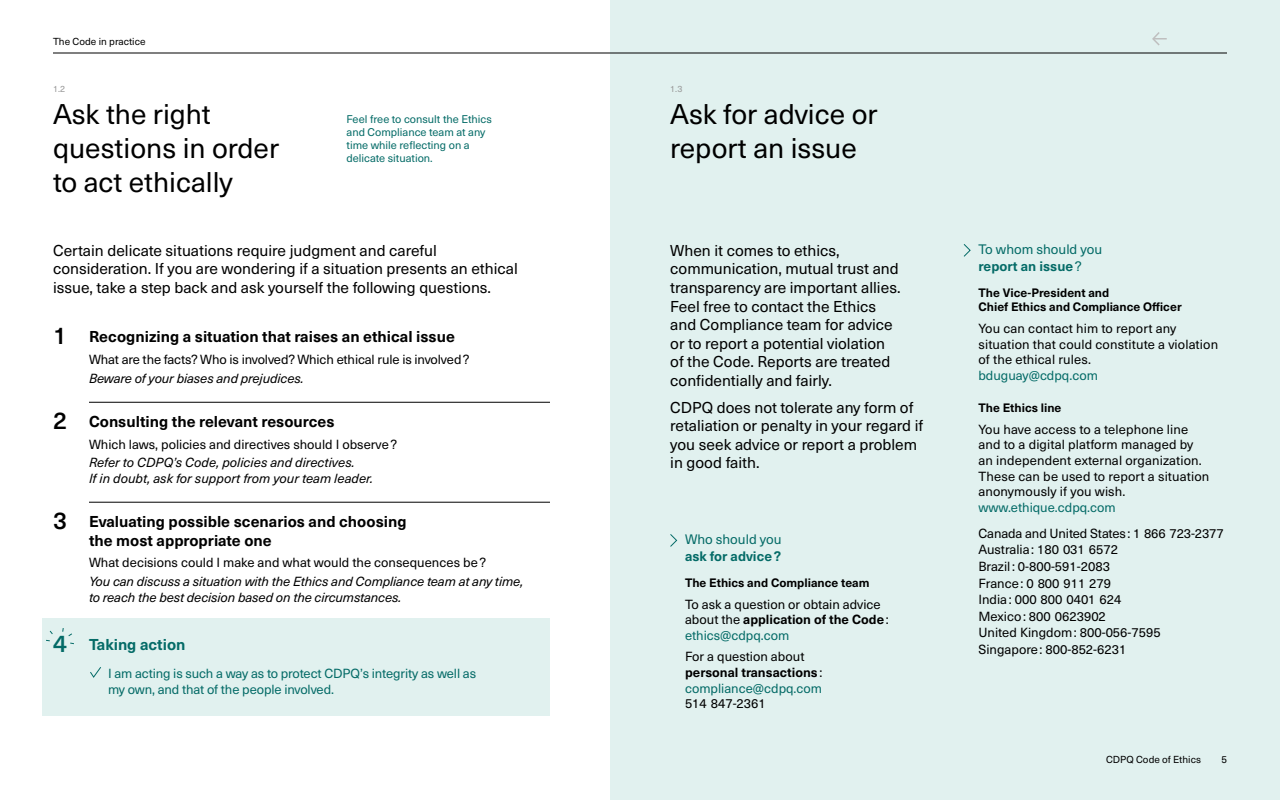
<style>
.page{position:relative;width:1280px;height:800px;background:#fff}
.page>*{position:absolute;margin:0;border:0;box-sizing:border-box;transform-origin:0 0}
.t1{font:28px/33.6px "Neue Haas Unica Pro";color:#000}
.P_15_5_pts{font:15.5px/18.6px "Neue Haas Unica Pro";color:#000}
.t2{font:700 15.5px/18.6px "Neue Haas Unica Pro";color:#000}
.t3{font:700 15.5px "Neue Haas Unica Pro";color:#046b67}
.t4{font:13.5px/16.2px "Neue Haas Unica Pro";color:#046b67}
.t5{font:700 13.5px/16.2px "Neue Haas Unica Pro";color:#046b67}
.P_13_pts{font:13px/15.6px "Neue Haas Unica Pro";color:#000}
.t6{font:italic 13px/15.6px "Neue Haas Unica Pro";letter-spacing:-.01em;color:#000}
.t7{font:13px/15.6px "Neue Haas Unica Pro";letter-spacing:-.01em;color:#046b67}
.t8{font:700 12px/14.4px "Neue Haas Unica Pro";color:#000}
.t9{font:11px/13.2px "Neue Haas Unica Pro";color:#046b67}
.t10{font:10px "Neue Haas Unica Pro";color:#000}
.t11{font:9px "Neue Haas Unica Pro";color:#999}
.s1{font-weight:500;font-size:24px}
.s2{font-weight:400}
.s3{font-weight:700}
.s4{color:#046b67}
.s5{color:#e1f1ef}
</style>
<div class="page">
<div style="left:610px;top:0;width:670px;height:800px;background:#e1f1ef"></div>
<hr style="left:53px;top:53px;width:1174px;height:1px;background:#000">
<svg style="left:1152px;top:32px;width:15px;height:14px"></svg>
<div style="left:42px;top:618px;width:508px;height:98px;background:#e1f1ef"></div>
<svg style="left:90px;top:667px;width:11px;height:11px"></svg>
<svg style="left:670px;top:534px;width:8px;height:13px"></svg>
<svg style="left:963px;top:244px;width:8px;height:13px"></svg>
<svg style="left:46px;top:630px;width:7px;height:12px"></svg>
<svg style="left:62px;top:628px;width:12px;height:17px"></svg>
<hr style="left:89px;top:402px;width:461px;height:1px;background:#000">
<hr style="left:89px;top:502px;width:461px;height:1px;background:#000">
<p class="t10" style="left:53px;top:35px;width:94px">The Code in practice</p>
<p class="t11" style="left:53px;top:84px;width:14px">1.2</p>
<h3 class="t11" style="left:670px;top:84px;width:14px">1.3</h3>
<h1 class="t1" style="left:53px;top:98px;width:228px">Ask the right questions in order to act ethically</h1>
<p class="t9" style="left:346px;top:113px;width:147px">Feel free to consult the Ethics and Compliance team at any time while reflecting on a delicate situation.</p>
<p class="P_15_5_pts" style="left:53px;top:241px;width:466px">Certain delicate situations require judgment and careful consideration. If you are wondering if a situation presents an ethical issue, take a step back and ask yourself the following questions.</p>
<p class="t2" style="left:53px;top:328px;width:403px"><span class="s1">1</span> Recognizing a situation that raises an ethical issue</p>
<p class="P_13_pts" style="left:89px;top:352px;width:382px">What are the facts? Who is involved? Which ethical rule is involved?</p>
<p class="t6" style="left:89px;top:370px;width:216px">Beware of your biases and prejudices.</p>
<p class="t2" style="left:53px;top:412px;width:283px"><span class="s1">2</span> Consulting the relevant resources</p>
<p class="P_13_pts" style="left:89px;top:436px;width:310px">Which laws, policies and directives should I observe?</p>
<p class="t6" style="left:89px;top:455px;width:285px">Refer to CDPQ’s Code, policies and directives.<br>If in doubt, ask for support from your team leader.</p>
<p class="t2" style="left:89px;top:512px;width:319px;text-indent:-36px"><span class="s1">3</span> Evaluating possible scenarios and choosing the most appropriate one</p>
<p class="P_13_pts" style="left:89px;top:555px;width:399px">What decisions could I make and what would the consequences be?</p>
<p class="t6" style="left:89px;top:574px;width:436px">You can discuss a situation with the Ethics and Compliance team at any time, to reach the best decision based on the circumstances.</p>
<p class="t3" style="left:53px;top:635px;width:134px"><span class="s1">4</span> Taking action</p>
<p class="t7" style="left:108px;top:666px;width:370px">I am acting is such a way as to protect CDPQ’s integrity as well as my own, and that of the people involved.</p>
<h3 class="t1" style="left:670px;top:98px;width:209px">Ask for advice or report an issue</h3>
<p class="P_15_5_pts" style="left:670px;top:241px;width:232px">When it comes to ethics, communication, mutual trust and transparency are important allies.<br>Feel free to contact the Ethics and Compliance team for advice or to report a potential violation of the Code. Reports are treated confidentially and fairly.</p>
<p class="P_15_5_pts" style="left:670px;top:398px;width:254px">CDPQ does not tolerate any form of retaliation or penalty in your regard if you seek advice or report a problem in good faith.</p>
<h4 class="t5" style="left:685px;top:532px;width:98px"><span class="s2">Who should you </span>ask for advice?</h4>
<h5 class="t8" style="left:685px;top:576px;width:186px">The Ethics and Compliance team</h5>
<p class="P_13_pts" style="left:685px;top:596px;width:205px">To ask a question or obtain advice about the <span class="s3">application of the Code</span>: <span class="s4">ethics@cdpq.com</span></p>
<p class="P_13_pts" style="left:685px;top:649px;width:139px">For a question about <span class="s3">personal transactions</span>: <span class="s4">compliance@cdpq.com<br></span>514<span class="s5">-</span>847-2361</p>
<h4 class="t4" style="left:978px;top:242px;width:125px">To whom should you <span class="s3">report an issue</span>?</h4>
<h5 class="t8" style="left:978px;top:286px;width:205px">The Vice-President and<br>Chief Ethics and Compliance Officer</h5>
<p class="P_13_pts" style="left:978px;top:321px;width:241px">You can contact him to report any situation that could constitute a violation of the ethical rules.<br><span class="s4">bduguay@cdpq.com</span></p>
<h5 class="t8" style="left:978px;top:401px;width:85px">The Ethics line</h5>
<p class="P_13_pts" style="left:978px;top:422px;width:232px">You have access to a telephone line and to a digital platform managed by an independent external organization.<br>These can be used to report a situation anonymously if you wish. <span class="s4">www.ethique.cdpq.com</span></p>
<p class="P_13_pts" style="left:978px;top:526px;width:247px">Canada and United States: 1<span class="s5">-</span>866<span class="s5">-</span>723-2377</p>
<p class="P_13_pts" style="left:978px;top:542px;width:141px">Australia: 180<span class="s5">-</span>031<span class="s5">-</span>6572</p>
<p class="P_13_pts" style="left:979px;top:559px;width:133px">Brazil : 0-800-591-2083</p>
<p class="P_13_pts" style="left:979px;top:575px;width:134px">France: 0<span class="s5">-</span>800<span class="s5">-</span>911<span class="s5">-</span>279</p>
<p class="P_13_pts" style="left:979px;top:592px;width:144px">India: 000<span class="s5">-</span>800<span class="s5">-</span>0401<span class="s5">-</span>624</p>
<p class="P_13_pts" style="left:979px;top:609px;width:129px">Mexico: 800<span class="s5">-</span>0623902</p>
<p class="P_13_pts" style="left:979px;top:625px;width:184px">United Kingdom: 800-056-7595</p>
<p class="P_13_pts" style="left:979px;top:642px;width:149px">Singapore: 800-852-6231</p>
<p class="t10" style="left:1106px;top:753px;width:96px">CDPQ Code of Ethics</p>
<p class="t10" style="left:1221px;top:753px;width:7px">5</p>
</div>
